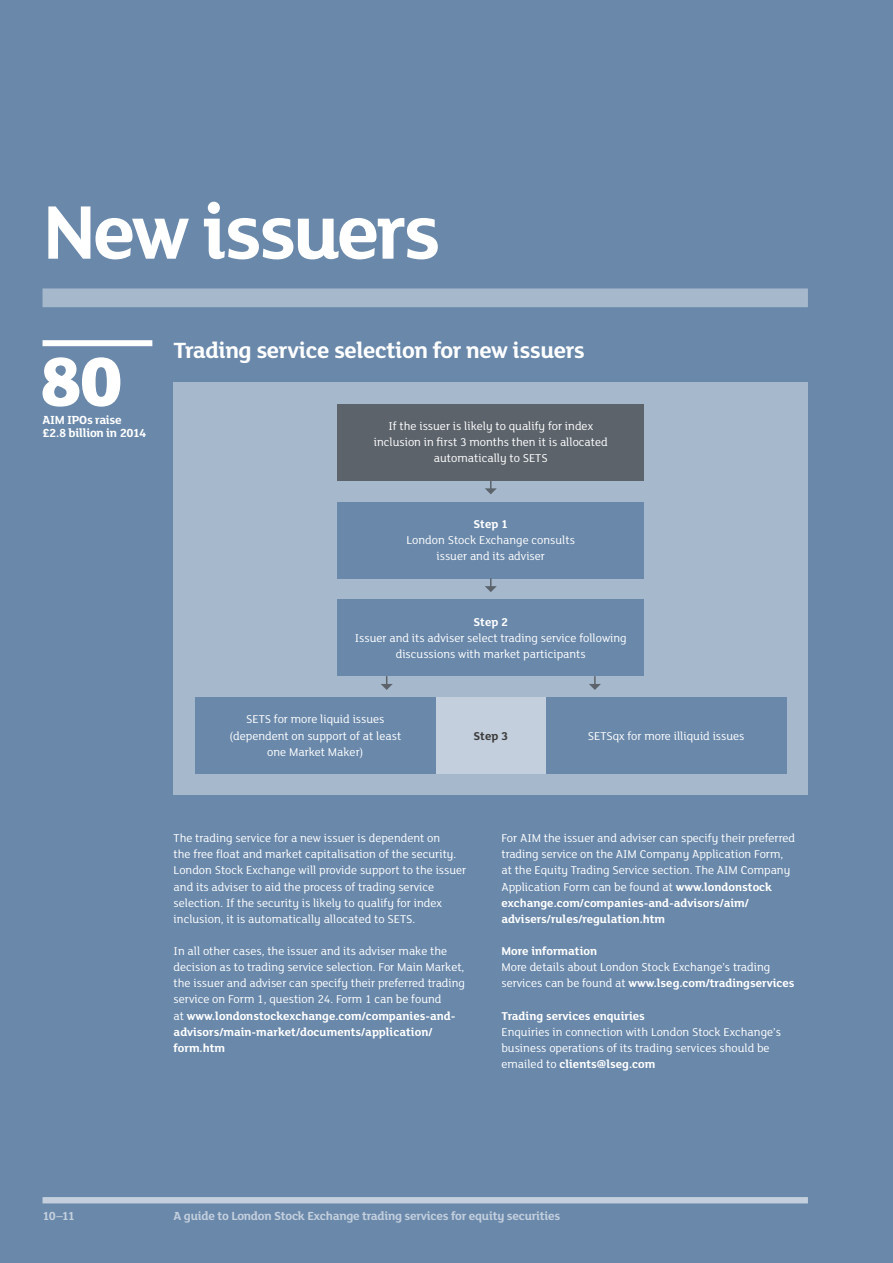
<style>
.page{position:relative;width:893px;height:1263px;background:#6988aa}
.page>*{position:absolute;margin:0;border:0;box-sizing:border-box;transform-origin:0 0}
.t1{font:700 82.5px "FS Lola";letter-spacing:-.04em;color:#fff}
.t2{font:800 75px "FS Lola";color:#fff}
.t3{font:700 24px "FS Lola";letter-spacing:-.02em;color:#fff}
.t4{font:700 12.75px "FS Lola";letter-spacing:-.02em;color:#c3cfdd}
.t5{font:700 12.75px/13.5px "FS Lola";letter-spacing:-.02em;color:#fff}
.t6{font:12.3px/16px "FS Lola";color:#fff}
.t7{font:700 12.3px "FS Lola";color:#fff}
.t8{font:700 12.3px "FS Lola";color:#3c3c3b}
.s1{font-weight:700}
</style>
<div class="page">
<div style="left:43px;top:1197px;width:765px;height:6px;background:#c3cfdd"></div>
<div style="left:43px;top:288px;width:765px;height:19px;background:#a5b8cc"></div>
<div style="left:174px;top:383px;width:634px;height:412px;background:#a5b8cc"></div>
<div style="left:338px;top:404px;width:306px;height:76px;background:#5c636b"></div>
<svg style="left:485px;top:480px;width:12px;height:14px"></svg>
<div style="left:338px;top:502px;width:306px;height:76px;background:#6988aa"></div>
<svg style="left:485px;top:578px;width:12px;height:14px"></svg>
<div style="left:338px;top:600px;width:306px;height:76px;background:#6988aa"></div>
<svg style="left:381px;top:676px;width:12px;height:14px"></svg>
<svg style="left:589px;top:676px;width:12px;height:14px"></svg>
<div style="left:415px;top:697px;width:152px;height:77px;background:#c3cfdd"></div>
<div style="left:195px;top:697px;width:241px;height:77px;background:#6988aa"></div>
<div style="left:546px;top:697px;width:241px;height:77px;background:#6988aa"></div>
<div style="left:43px;top:340px;width:109px;height:6px;background:#fff"></div>
<h1 class="t1" style="left:43px;top:175px;width:400px">New issuers</h1>
<h2 class="t2" style="left:38px;top:329px;width:87px">80</h2>
<p class="t5" style="left:43px;top:412px;width:105px">AIM IPOs raise £2.8 billion in 2014</p>
<h3 class="t3" style="left:174px;top:334px;width:413px">Trading service selection for new issuers</h3>
<p class="t6" style="left:374px;top:417px;width:236px;text-align:center">If the issuer is likely to qualify for index inclusion in first 3 months then it is allocated automatically to SETS</p>
<p class="t7" style="left:473px;top:515px;width:36px">Step 1</p>
<p class="t6" style="left:407px;top:531px;width:170px;text-align:center">London Stock Exchange consults issuer and its adviser</p>
<p class="t7" style="left:473px;top:613px;width:36px">Step 2</p>
<p class="t6" style="left:355px;top:629px;width:273px;text-align:center">Issuer and its adviser select trading service following discussions with market participants</p>
<p class="t6" style="left:229px;top:711px;width:173px;text-align:center">SETS for more liquid issues (dependent on support of at least one Market Maker)</p>
<p class="t8" style="left:473px;top:727px;width:36px">Step 3</p>
<p class="t6" style="left:588px;top:727px;width:158px">SETSqx for more illiquid issues</p>
<p class="t6" style="left:174px;top:830px;width:294px">The trading service for a new issuer is dependent on<br>the free float and market capitalisation of the security.<br>London Stock Exchange will provide support to the issuer and its adviser to aid the process of trading service selection. If the security is likely to qualify for index inclusion, it is automatically allocated to SETS.</p>
<p class="t6" style="left:174px;top:942px;width:293px">In all other cases, the issuer and its adviser make the decision as to trading service selection. For Main Market, the issuer and adviser can specify their preferred trading service on Form 1, question 24. Form 1 can be found<br>at <span class="s1">www.londonstockexchange.com/companies-and&shy;advisors/main-market/documents/application/ form.htm</span></p>
<p class="t6" style="left:501px;top:830px;width:295px">For AIM the issuer and adviser can specify their preferred trading service on the AIM Company Application Form, at the Equity Trading Service section. The AIM Company Application Form can be found at <span class="s1">www.londonstock exchange.com/companies-and-advisors/aim/ advisers/rules/regulation.htm</span></p>
<p class="t7" style="left:501px;top:942px;width:97px">More information</p>
<p class="t6" style="left:501px;top:959px;width:295px">More details about London Stock Exchange’s trading services can be found at <span class="s1">www.lseg.com/tradingservices</span></p>
<p class="t7" style="left:501px;top:1007px;width:145px">Trading services enquiries</p>
<p class="t6" style="left:501px;top:1023px;width:281px">Enquiries in connection with London Stock Exchange’s business operations of its trading services should be emailed to <span class="s1">clients@lseg.com</span></p>
<p class="t4" style="left:43px;top:1207px;width:34px">10–11</p>
<p class="t4" style="left:174px;top:1207px;width:388px">A guide to London Stock Exchange trading services for equity securities</p>
</div>
